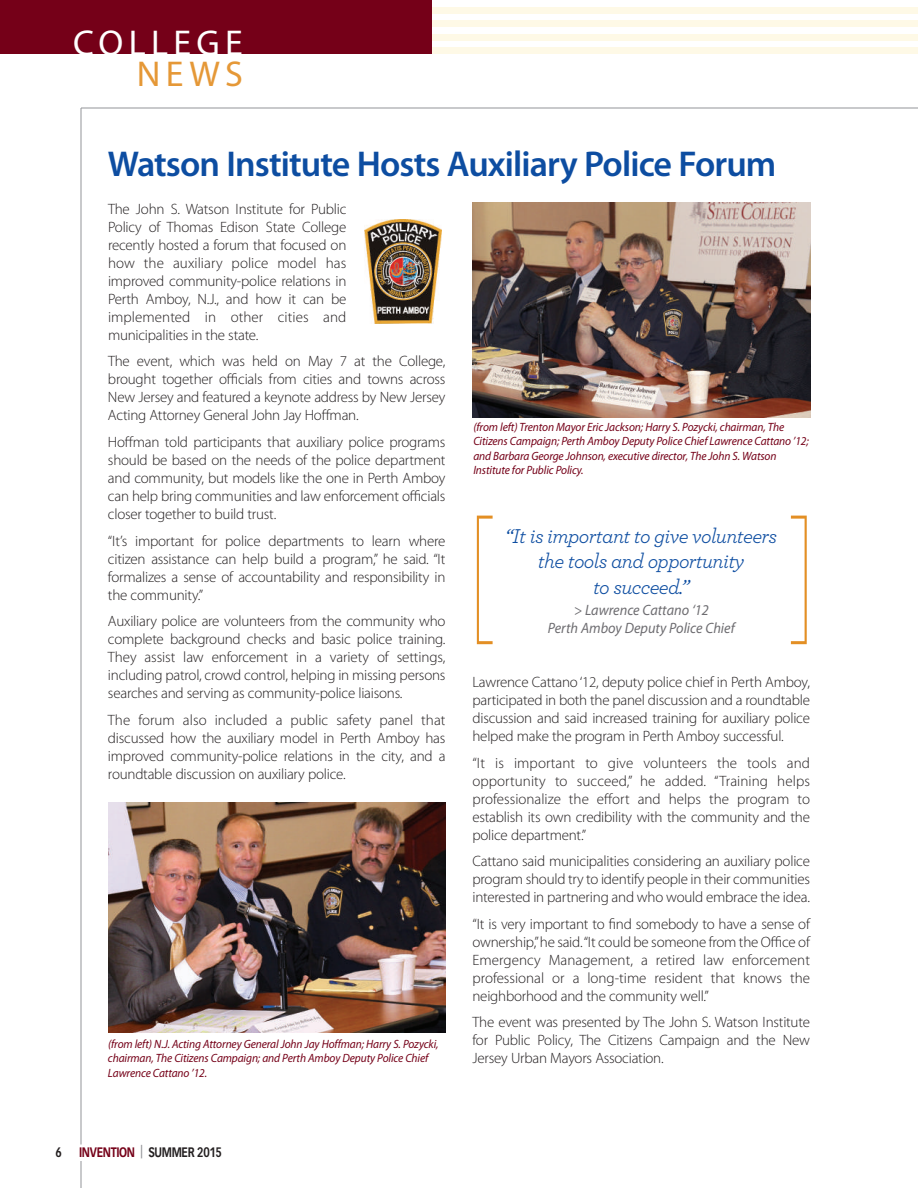
<style>
.page{position:relative;width:918px;height:1188px;background:#fff}
.page>*{position:absolute;margin:0;border:0;box-sizing:border-box;transform-origin:0 0}
.t1{font:200 138px "Archer";color:#e38f24;scale:.6 1}
.t2{font:600 36px "Myriad Pro";letter-spacing:-.025em;color:#0d4da1}
.t3{font:36px "Myriad Pro";letter-spacing:.15em;color:#fff}
.t4{font:36px "Myriad Pro";color:#e59837}
.t5{font:italic 21px/25.5px "Archer";letter-spacing:-.03em;color:#0d4da1;text-align:center}
.t6{font:300 15px/18px "Myriad Pro";letter-spacing:-.015em;color:#231f20;text-align:justify}
.t7{font:italic 15px "Myriad Pro";color:#6e6d71;scale:.95 1}
.t8{font:700 13.5px "Vectora LT Std";letter-spacing:-.03em;color:#231f20;scale:.8 1}
.t9{font:italic 12px/14.4px "Myriad Pro";letter-spacing:-.01em;color:#750018;scale:.95 1}
.s1{color:#750018}
.s2{color:#939598}
</style>
<div class="page">
<div style="left:432px;top:7px;width:486px;height:6px;background:#fef9e6"></div>
<div style="left:432px;top:20px;width:486px;height:7px;background:#fef9e6"></div>
<div style="left:432px;top:34px;width:486px;height:6px;background:#fef9e6"></div>
<div style="left:432px;top:47px;width:486px;height:7px;background:#fef9e6"></div>
<hr style="left:81px;top:108px;width:837px;height:1px;background:#939598">
<hr style="left:81px;top:108px;width:1px;height:1036px;background:#939598">
<svg style="left:81px;top:1161px;width:1px;height:27px"></svg>
<div style="left:0;top:0;width:432px;height:54px;background:#750018"></div>
<img style="left:365px;top:220px;width:77px;height:103px">
<img style="left:473px;top:202px;width:337px;height:215px">
<img style="left:108px;top:802px;width:337px;height:231px">
<h2 class="t3" style="left:73px;top:29px;width:171px">COLLEGE</h2>
<h2 class="t4" style="left:137px;top:60px;width:108px">NEWS</h2>
<h2 class="t2" style="left:108px;top:150px;width:670px">Watson Institute Hosts Auxiliary Police Forum</h2>
<p class="t6" style="left:108px;top:201px;width:240px">The John S. Watson Institute for Public Policy of Thomas Edison State College recently hosted a forum that focused on how the auxiliary police model has improved community-police relations in Perth Amboy, N.J., and how it can be implemented in other cities and municipalities in the state.</p>
<p class="t6" style="left:108px;top:354px;width:339px">The event, which was held on May 7 at the College, brought together officials from cities and towns across New Jersey and featured a keynote address by New Jersey Acting Attorney General John Jay Hoffman.</p>
<p class="t6" style="left:108px;top:434px;width:339px">Hoffman told participants that auxiliary police programs should be based on the needs of the police department and community, but models like the one in Perth Amboy can help bring communities and law enforcement officials closer together to build trust.</p>
<p class="t6" style="left:108px;top:533px;width:339px">“It’s important for police departments to learn where citizen assistance can help build a program,” he said. “It formalizes a sense of accountability and responsibility in the community.”</p>
<p class="t6" style="left:108px;top:613px;width:339px">Auxiliary police are volunteers from the community who complete background checks and basic police training.<br>They assist law enforcement in a variety of settings, including patrol, crowd control, helping in missing persons searches and serving as community-police liaisons.</p>
<p class="t6" style="left:108px;top:712px;width:339px">The forum also included a public safety panel that discussed how the auxiliary model in Perth Amboy has improved community-police relations in the city, and a roundtable discussion on auxiliary police.</p>
<p class="t9" style="left:108px;top:1038px;width:350px">(from left) N.J. Acting Attorney General John Jay Hoffman; Harry S. Pozycki, chairman, The Citizens Campaign; and Perth Amboy Deputy Police Chief<br>Lawrence Cattano ’12.</p>
<p class="t9" style="left:473px;top:421px;width:355px">(from left) Trenton Mayor Eric Jackson; Harry S. Pozycki, chairman, The Citizens Campaign; Perth Amboy Deputy Police Chief Lawrence Cattano ’12; and Barbara George Johnson, executive director, The John S. Watson Institute for Public Policy.</p>
<h1 class="t1" style="left:468px;top:526px;width:45px">[</h1>
<h1 class="t1" style="left:790px;top:526px;width:45px">]</h1>
<h3 class="t5" style="left:505px;top:525px;width:273px">“It is important to give volunteers the tools and opportunity<br>to succeed.”</h3>
<p class="t7" style="left:574px;top:604px;width:144px">&gt; Lawrence Cattano ‘12</p>
<p class="t7" style="left:548px;top:622px;width:198px">Perth Amboy Deputy Police Chief</p>
<p class="t6" style="left:472px;top:674px;width:339px">Lawrence Cattano‘12, deputy police chief in Perth Amboy, participated in both the panel discussion and a roundtable discussion and said increased training for auxiliary police helped make the program in Perth Amboy successful.</p>
<p class="t6" style="left:472px;top:755px;width:339px">“It is important to give volunteers the tools and opportunity to succeed,” he added. “Training helps professionalize the effort and helps the program to establish its own credibility with the community and the police department.”</p>
<p class="t6" style="left:472px;top:853px;width:339px">Cattano said municipalities considering an auxiliary police program should try to identify people in their communities interested in partnering and who would embrace the idea.</p>
<p class="t6" style="left:472px;top:916px;width:339px">“It is very important to find somebody to have a sense of ownership,”he said.“It could be someone from the Office of Emergency Management, a retired law enforcement professional or a long-time resident that knows the neighborhood and the community well.”</p>
<p class="t6" style="left:472px;top:1015px;width:339px">The event was presented by The John S. Watson Institute for Public Policy, The Citizens Campaign and the New Jersey Urban Mayors Association.</p>
<p class="t8" style="left:55px;top:1146px;width:9px">6</p>
<p class="t8" style="left:79px;top:1146px;width:180px"><span class="s1">INVENTION</span> <span class="s2">|</span> SUMMER 2015</p>
</div>
